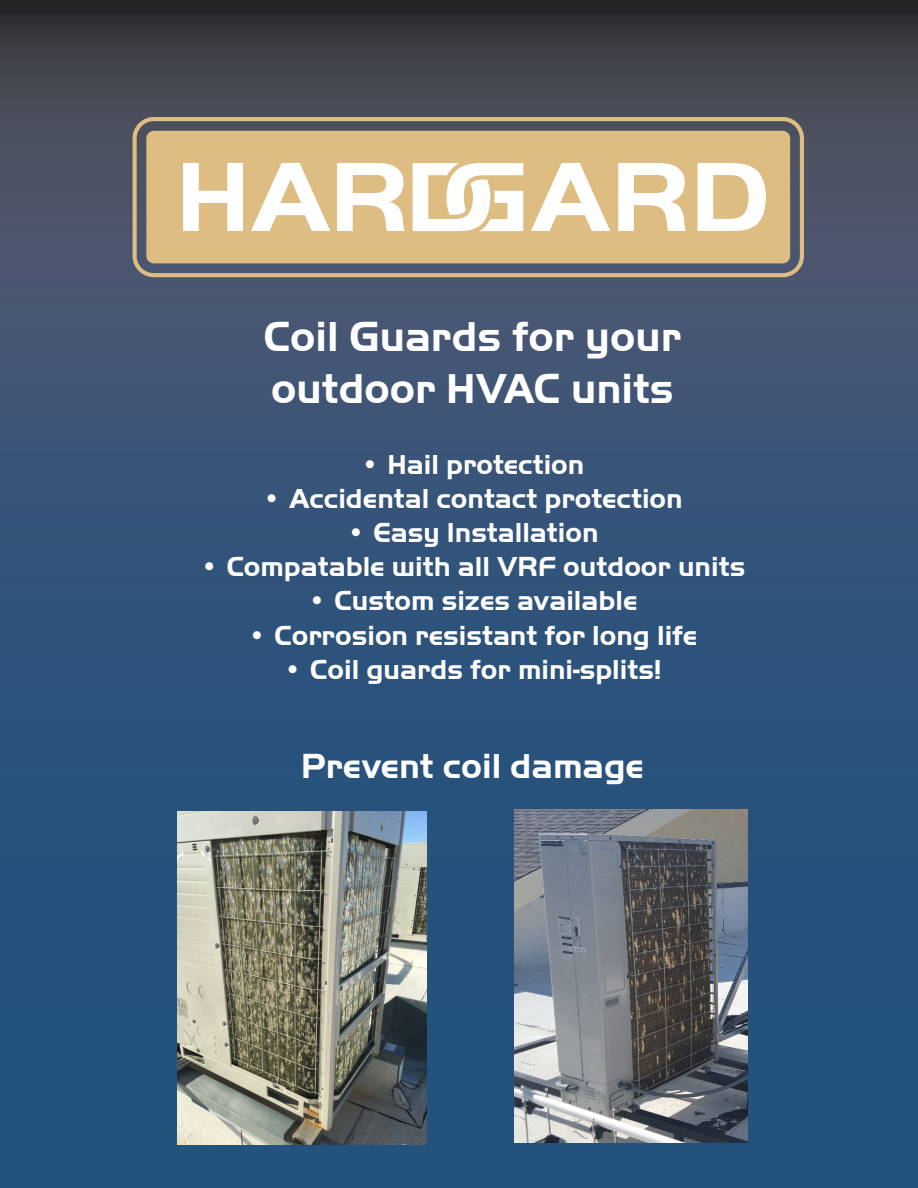
<style>
.page{position:relative;width:918px;height:1188px;background:#fff}
.page>*{position:absolute;margin:0;border:0;box-sizing:border-box;transform-origin:0 0}
.t1{font:700 102px "Handel Got D";color:#fff;scale:1.09 1}
.t2{font:700 43.5px "Handel Got D";color:#fff}
.t3{font:700 36px "Handel Got D";color:#fff}
.t4{font:700 28.5px "Handel Got D";color:#fff}
</style>
<div class="page">
<img style="left:0;top:0;width:918px;height:1188px">
<svg style="left:133px;top:117px;width:671px;height:160px;background:#c6ac7e"></svg>
<svg style="left:413px;top:163px;width:110px;height:68px"></svg>
<img style="left:177px;top:811px;width:249px;height:333px">
<img style="left:514px;top:809px;width:233px;height:334px">
<h1 class="t1" style="left:176px;top:139px;width:546px">HAR ARD</h1>
<p class="t2" style="left:264px;top:312px;width:419px">Coil Guards for your</p>
<p class="t2" style="left:271px;top:364px;width:404px">outdoor HVAC units</p>
<p class="t4" style="left:361px;top:448px;width:225px">• Hail protection</p>
<p class="t4" style="left:262px;top:482px;width:422px">• Accidental contact protection</p>
<p class="t4" style="left:346px;top:516px;width:254px">• Easy Installation</p>
<p class="t4" style="left:200px;top:551px;width:547px">• Compatable with all VRF outdoor units</p>
<p class="t4" style="left:307px;top:585px;width:332px">• Custom sizes available</p>
<p class="t4" style="left:248px;top:619px;width:451px">• Corrosion resistant for long life</p>
<p class="t4" style="left:283px;top:653px;width:380px">• Coil guards for mini-splits!</p>
<p class="t3" style="left:301px;top:746px;width:344px">Prevent coil damage</p>
</div>
